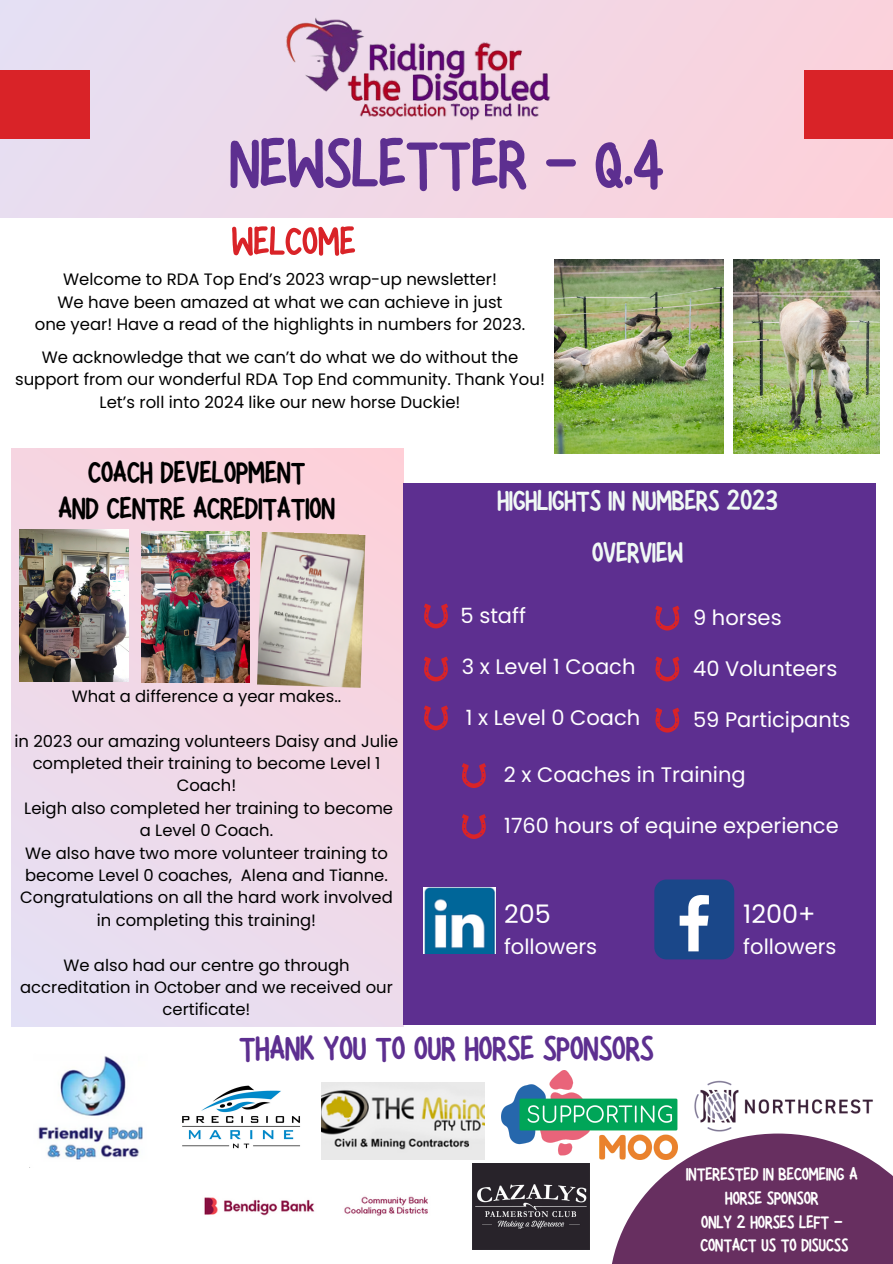
<style>
.page{position:relative;width:893px;height:1264px;background:#fff}
.page>*{position:absolute;margin:0;border:0;box-sizing:border-box;transform-origin:0 0}
.t1{font:90px "Hibernate";color:#5d2f90}
.t2{font:52.5px "Hibernate";color:#d92328}
.t3{font:45px "Hibernate";color:#5d2f90}
.t4{font:40.35px/35.8px "Hibernate";color:#000;text-align:center}
.t5{font:37.5px/51.8px "Hibernate";color:#f0f9f5;text-align:center}
.t6{font:25.5px "Poppins";color:#fff}
.t7{font:24px/23.7px "Hibernate";color:#fff;text-align:center}
.t8{font:21px "Poppins";color:#fff}
.t9{font:16.5px/22.5px "Poppins";color:#000;text-align:center}
.t10{font:16.35px/22.4px "Poppins";color:#000;text-align:center}
</style>
<div class="page">
<div style="left:12px;top:448px;width:391px;height:578px;background:linear-gradient(to right,#ebdced,#f4d6e3)"></div>
<div style="left:0;top:0;width:892px;height:218px;background:linear-gradient(to right,#e7dff2,#fdd1da)"></div>
<div style="left:804px;top:70px;width:88px;height:69px;background:#d92328"></div>
<div style="left:0;top:70px;width:89px;height:69px;background:#d92328"></div>
<div style="left:403px;top:483px;width:472px;height:541px;background:#5d2f90"></div>
<img style="left:280px;top:0;width:276px;height:137px">
<img style="left:501px;top:1070px;width:176px;height:89px">
<img style="left:694px;top:1080px;width:179px;height:52px">
<img style="left:182px;top:1082px;width:140px;height:76px">
<img style="left:472px;top:1163px;width:117px;height:86px">
<img style="left:204px;top:1158px;width:233px;height:58px">
<img style="left:38px;top:1056px;width:105px;height:104px">
<img style="left:322px;top:1082px;width:163px;height:77px">
<img style="left:424px;top:887px;width:71px;height:66px">
<div style="left:654px;top:879px;width:80px;height:80px;background:#1a4789;border-radius:12px"></div>
<svg style="left:679px;top:895px;width:29px;height:56px"></svg>
<img style="left:19px;top:529px;width:109px;height:152px">
<img style="left:141px;top:531px;width:108px;height:151px">
<img style="left:554px;top:260px;width:169px;height:193px">
<img style="left:733px;top:260px;width:146px;height:193px">
<img style="left:257px;top:531px;width:108px;height:156px">
<svg style="left:655px;top:605px;width:24px;height:25px"></svg>
<svg style="left:655px;top:656px;width:24px;height:25px"></svg>
<svg style="left:655px;top:707px;width:24px;height:25px"></svg>
<svg style="left:424px;top:603px;width:24px;height:25px"></svg>
<svg style="left:424px;top:656px;width:24px;height:25px"></svg>
<svg style="left:424px;top:705px;width:24px;height:25px"></svg>
<svg style="left:461px;top:763px;width:25px;height:25px"></svg>
<svg style="left:461px;top:814px;width:25px;height:24px"></svg>
<svg style="left:609px;top:1133px;width:283px;height:130px;fill:#672f60"></svg>
<p class="t1" style="left:229px;top:118px;width:436px">NEWSLETTER - Q.4</p>
<p class="t2" style="left:231px;top:215px;width:125px">WELCOME</p>
<h4 class="t9" style="left:63px;top:268px;width:435px">Welcome to RDA Top End’s 2023 wrap-up newsletter!</h4>
<p class="t9" style="left:57px;top:291px;width:446px">We have been amazed at what we can achieve in just</p>
<p class="t9" style="left:35px;top:313px;width:492px">one year! Have a read of the highlights in numbers for 2023.</p>
<p class="t9" style="left:15px;top:346px;width:531px">We acknowledge that we can’t do what we do without the support from our wonderful RDA Top End community. Thank You!</p>
<h4 class="t9" style="left:100px;top:391px;width:362px">Let’s roll into 2024 like our new horse Duckie!</h4>
<h6 class="t4" style="left:59px;top:459px;width:278px">COACH DEVELOPMENT<br>AND CENTRE ACREDITATION</h6>
<p class="t10" style="left:72px;top:685px;width:271px">What a difference a year makes..</p>
<h6 class="t10" style="left:15px;top:729px;width:385px">in 2023 our amazing volunteers Daisy and Julie completed their training to become Level 1<br>Coach!</h6>
<h6 class="t10" style="left:24px;top:797px;width:370px">Leigh also completed her training to become a Level 0 Coach.</h6>
<h6 class="t10" style="left:20px;top:841px;width:374px">We also have two more volunteer training to become Level 0 coaches, Alena and Tianne.<br>Congratulations on all the hard work involved in completing this training!</h6>
<p class="t10" style="left:20px;top:953px;width:374px">We also had our centre go through accreditation in October and we received our certificate!</p>
<p class="t5" style="left:497px;top:480px;width:281px">HIGHLIGHTS IN NUMBERS 2023<br>OVERVIEW</p>
<p class="t8" style="left:460px;top:600px;width:67px">5 staff</p>
<p class="t8" style="left:461px;top:651px;width:175px">3 x Level 1 Coach</p>
<p class="t8" style="left:693px;top:602px;width:90px">9 horses</p>
<h6 class="t8" style="left:693px;top:653px;width:146px">40 Volunteers</h6>
<p class="t8" style="left:466px;top:702px;width:176px">1 x Level 0 Coach</p>
<h6 class="t8" style="left:693px;top:704px;width:159px">59 Participants</h6>
<h6 class="t8" style="left:503px;top:760px;width:243px">2 x Coaches in Training</h6>
<p class="t8" style="left:504px;top:811px;width:336px">1760 hours of equine experience</p>
<p class="t6" style="left:504px;top:896px;width:48px">205</p>
<p class="t8" style="left:504px;top:931px;width:95px">followers</p>
<p class="t6" style="left:743px;top:896px;width:74px">1200+</p>
<p class="t8" style="left:743px;top:931px;width:95px">followers</p>
<h6 class="t3" style="left:239px;top:1025px;width:416px">THANK YOU TO OUR HORSE SPONSORS</h6>
<p class="t7" style="left:686px;top:1165px;width:173px">INTERESTED IN BECOMEING A<br>HORSE SPONSOR<br>ONLY 2 HORSES LEFT -<br>CONTACT US TO DISUCSS</p>
</div>
